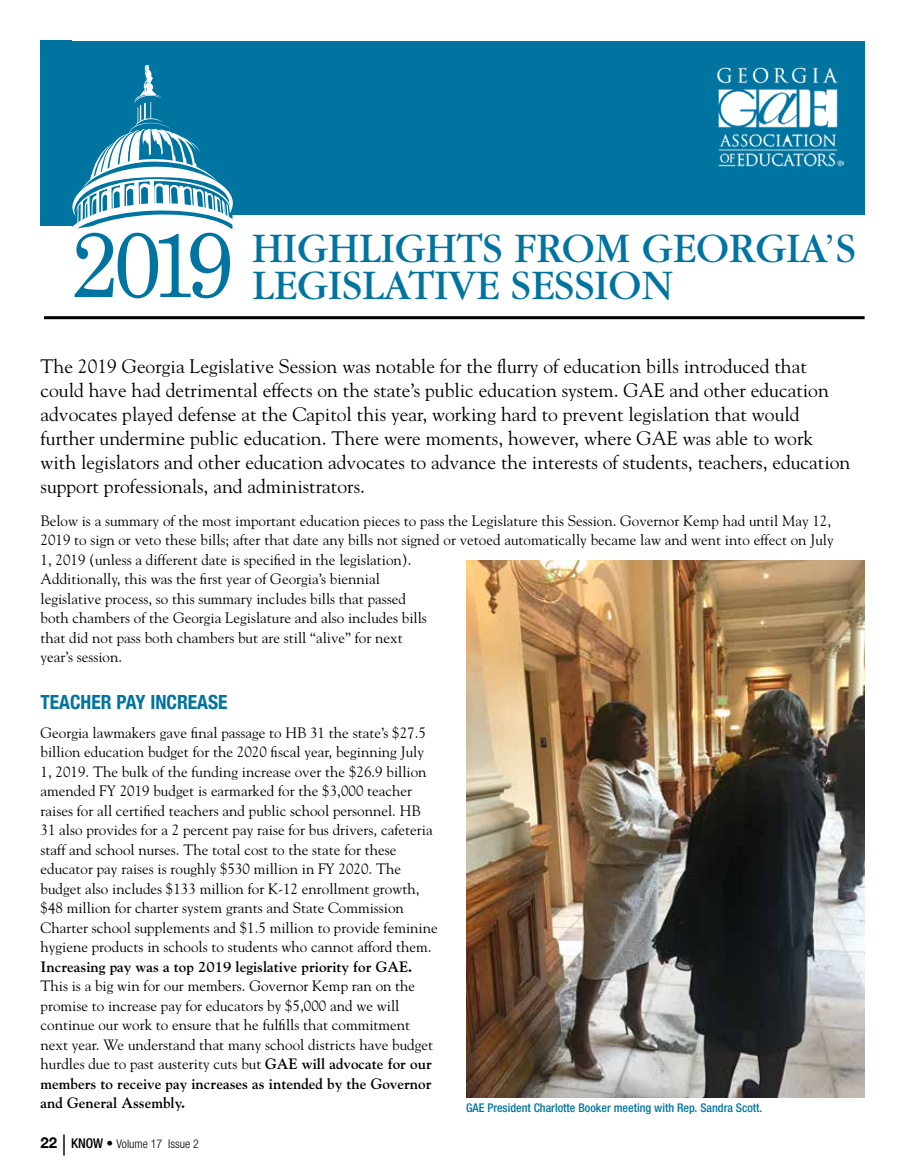
<style>
.page{position:relative;width:905px;height:1175px;background:#fff}
.page>*{position:absolute;margin:0;border:0;box-sizing:border-box;transform-origin:0 0}
.t1{font:93.3px "Century Schoolbook";color:#0074a0;scale:.93 1}
.t2{font:43.8px/36.9px "Garamond";color:#0074a0}
.t3{font:19.5px/24px "Goudy";color:#000}
.t4{font:700 condensed 19.5px "Helvetica Neue";color:#0074a0}
.t5{font:15px/19.5px "Goudy";color:#000}
.t6{font:700 15px "Goudy";color:#000}
.t7{font:500 condensed 12px "Helvetica Neue";color:#0074a0}
.t8{font:300 condensed 12px "Helvetica Neue LT Std";color:#000}
.s1{font-weight:700}
.s2{font-family:"Helvetica Neue";font-weight:700;font-stretch:normal;font-size:15px}
.s3{font-family:"Helvetica Neue";font-weight:400;font-stretch:normal;font-size:21px}
.s4{font-weight:500;font-size:13.5px}
</style>
<div class="page">
<img style="left:466px;top:560px;width:398px;height:537px">
<div style="left:40px;top:40px;width:824px;height:174px;background:#0074a0"></div>
<svg style="left:71px;top:65px;width:172px;height:164px"></svg>
<div style="left:40px;top:40px;width:32px;height:186px;background:#0074a0"></div>
<hr style="left:44px;top:316px;width:820px;height:3px;background:#000">
<img style="left:716px;top:67px;width:127px;height:100px">
<h1 class="t1" style="left:70px;top:205px;width:176px">2019</h1>
<h2 class="t2" style="left:252px;top:230px;width:605px">HIGHLIGHTS FROM GEORGIA’S<br>LEGISLATIVE SESSION</h2>
<p class="t3" style="left:40px;top:353px;width:811px">The 2019 Georgia Legislative Session was notable for the flurry of education bills introduced that could have had detrimental effects on the state’s public education system. GAE and other education advocates played defense at the Capitol this year, working hard to prevent legislation that would further undermine public education. There were moments, however, where GAE was able to work with legislators and other education advocates to advance the interests of students, teachers, education support professionals, and administrators.</p>
<p class="t5" style="left:40px;top:510px;width:794px">Below is a summary of the most important education pieces to pass the Legislature this Session. Governor Kemp had until May 12, 2019 to sign or veto these bills; after that date any bills not signed or vetoed automatically became law and went into effect on July 1, 2019 (unless a different date is specified in the legislation).<br>Additionally, this was the first year of Georgia’s biennial<br>legislative process, so this summary includes bills that passed<br>both chambers of the Georgia Legislature and also includes bills<br>that did not pass both chambers but are still “alive” for next<br>year’s session.</p>
<h3 class="t4" style="left:40px;top:686px;width:189px">TEACHER PAY INCREASE</h3>
<p class="t5" style="left:40px;top:722px;width:399px">Georgia lawmakers gave final passage to HB 31 the state’s $27.5 billion education budget for the 2020 fiscal year, beginning July 1, 2019. The bulk of the funding increase over the $26.9 billion amended FY 2019 budget is earmarked for the $3,000 teacher raises for all certified teachers and public school personnel. HB 31 also provides for a 2 percent pay raise for bus drivers, cafeteria staff and school nurses. The total cost to the state for these educator pay raises is roughly $530 million in FY 2020. The budget also includes $133 million for K-12 enrollment growth, $48 million for charter system grants and State Commission Charter school supplements and $1.5 million to provide feminine hygiene products in schools to students who cannot afford them.</p>
<p class="t6" style="left:40px;top:957px;width:373px">Increasing pay was a top 2019 legislative priority for GAE.</p>
<p class="t5" style="left:40px;top:975px;width:394px">This is a big win for our members. Governor Kemp ran on the promise to increase pay for educators by $5,000 and we will continue our work to ensure that he fulfills that commitment next year. We understand that many school districts have budget hurdles due to past austerity cuts but <span class="s1">GAE will advocate for our members to receive pay increases as intended by the Governor and General Assembly.</span></p>
<p class="t8" style="left:40px;top:1137px;width:160px"><span class="s2">22</span> <span class="s3">|</span> <span class="s4">KNOW •</span> Volume 17 Issue 2</p>
<p class="t7" style="left:466px;top:1100px;width:298px">GAE President Charlotte Booker meeting with Rep. Sandra Scott.</p>
</div>
